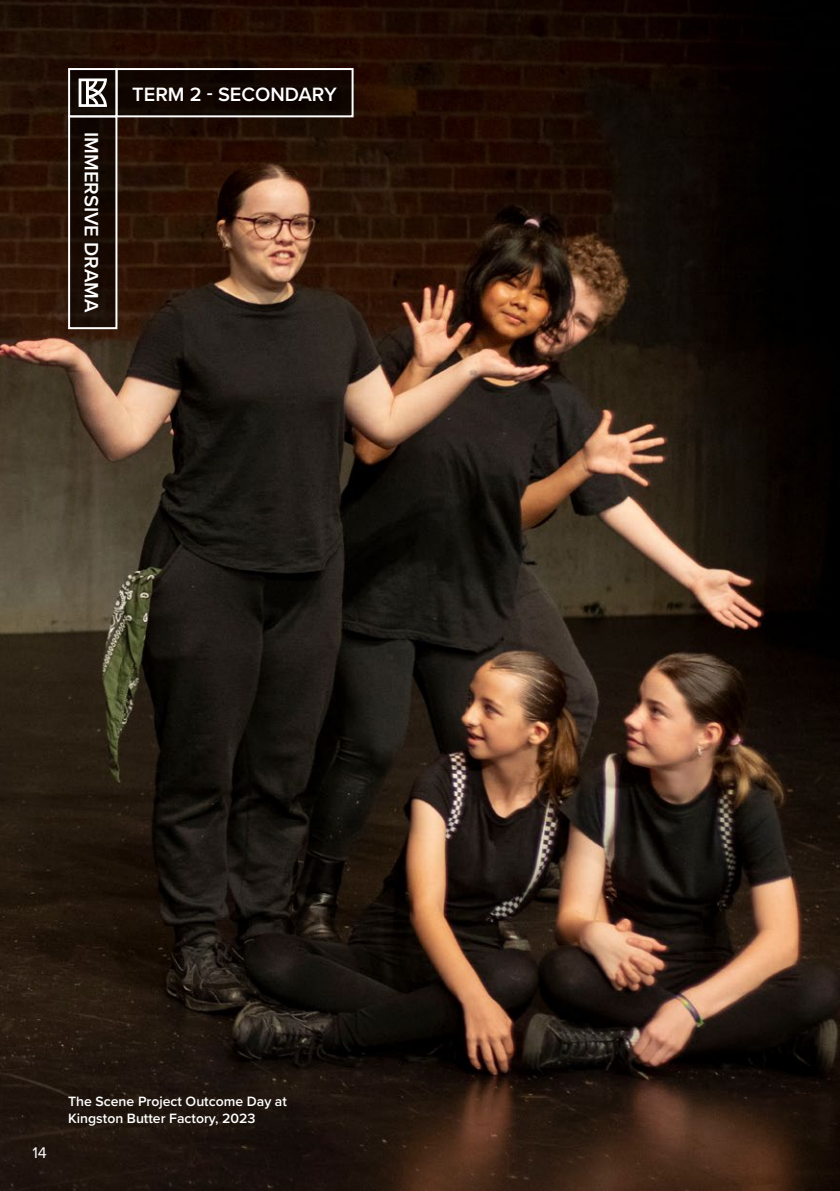
<style>
.page{position:relative;width:840px;height:1191px;background:#fff}
.page>*{position:absolute;margin:0;border:0;box-sizing:border-box;transform-origin:0 0}
.Genre{font:600 20px "Proxima Nova";color:#fff}
.t1{font:16px "Proxima Nova";color:#fff}
.credits_7pt{font:600 14px/16.8px "Proxima Nova";color:#fff}
</style>
<div class="page">
<img style="left:0;top:0;width:838px;height:1191px">
<svg style="left:67px;top:67px;width:287px;height:263px;background:#3b261b"></svg>
<p class="Genre" style="left:106px;top:132px;width:182px;rotate:90deg">IMMERSIVE DRAMA</p>
<p class="Genre" style="left:132px;top:79px;width:206px">TERM 2 - SECONDARY</p>
<p class="t1" style="left:32px;top:1141px;width:16px">14</p>
<p class="credits_7pt" style="left:68px;top:1092px;width:220px">The Scene Project Outcome Day at<br>Kingston Butter Factory, 2023</p>
</div>
